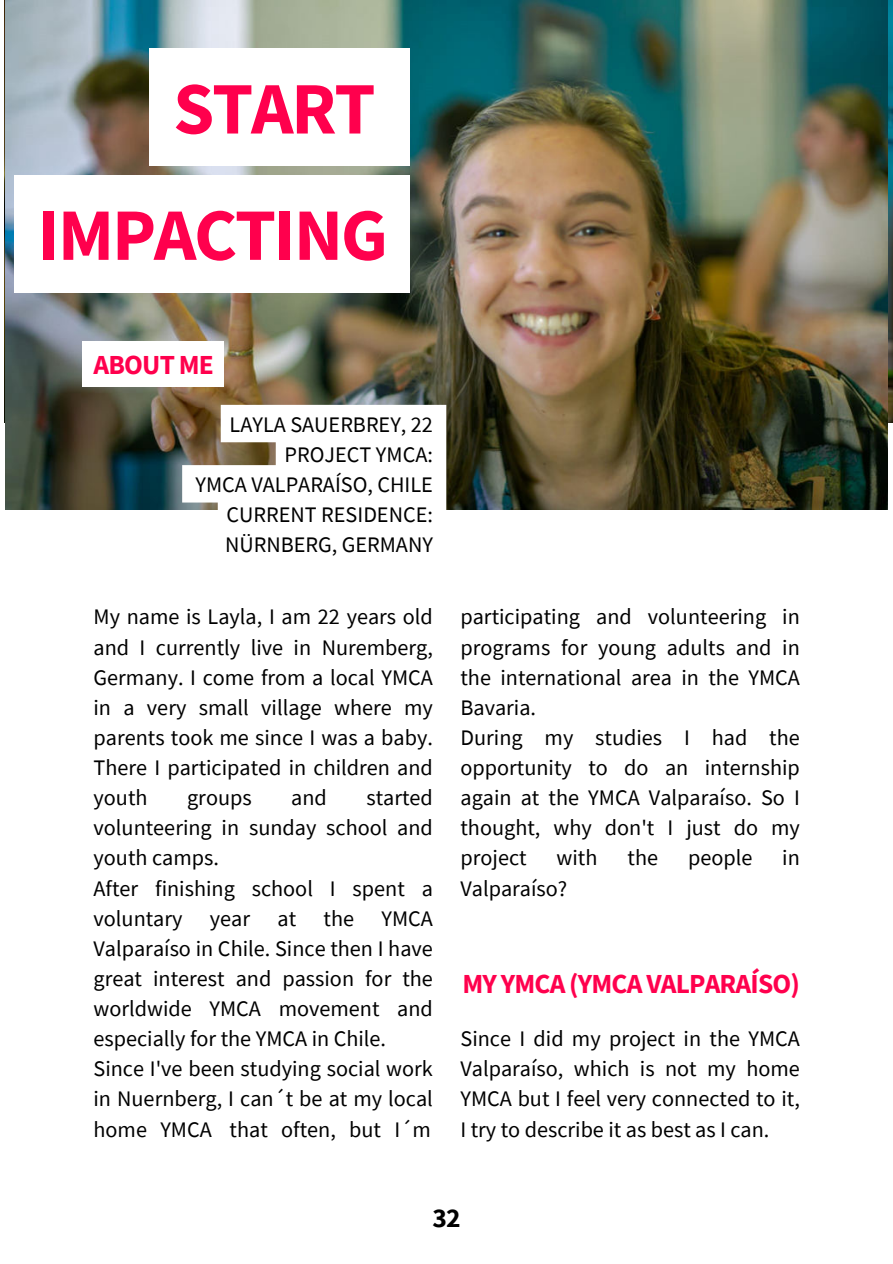
<style>
.page{position:relative;width:893px;height:1264px;background:#fff}
.page>*{position:absolute;margin:0;border:0;box-sizing:border-box;transform-origin:0 0}
.t1{font:700 73.95px "Source Sans Pro";letter-spacing:-.03em;color:#ff004d}
.t2{font:700 27.45px "Source Sans Pro";letter-spacing:-.03em;color:#ff004d}
.t3{font:700 27.45px "Source Sans Pro";color:#000}
.t4{font:22.2px/30.2px "Source Sans Pro";color:#000;text-align:justify}
</style>
<div class="page">
<img style="left:5px;top:0;width:882px;height:510px">
<svg style="left:182px;top:405px;width:264px;height:105px"></svg>
<div style="left:149px;top:49px;width:260px;height:117px;background:#fff"></div>
<div style="left:82px;top:341px;width:142px;height:46px;background:#fff"></div>
<div style="left:14px;top:175px;width:395px;height:117px;background:#fff"></div>
<h1 class="t1" style="left:173px;top:59px;width:204px">START</h1>
<h1 class="t1" style="left:38px;top:185px;width:352px">IMPACTING</h1>
<p class="t2" style="left:93px;top:346px;width:122px">ABOUT ME</p>
<p class="t4" style="left:195px;top:409px;width:239px;text-align:right">LAYLA SAUERBREY, 22<br>PROJECT YMCA:<br>YMCA VALPARAÍSO, CHILE<br>CURRENT RESIDENCE:<br>NÜRNBERG, GERMANY</p>
<p class="t4" style="left:93px;top:602px;width:341px">My name is Layla, I am 22 years old and I currently live in Nuremberg, Germany. I come from a local YMCA in a very small village where my parents took me since I was a baby.<br>There I participated in children and youth</p>
<p class="t4" style="left:93px;top:782px;width:341px;text-align:left;text-indent:273px">started volunteering in sunday school and youth camps.<br>After finishing school I spent a voluntary year at the YMCA<br>Valparaíso in Chile. Since then I have great interest and passion for the worldwide YMCA movement and especially for the YMCA in Chile.<br>Since I've been studying social work in Nuernberg, I can´t be at my local home YMCA that often, but I´m</p>
<p class="t4" style="left:187px;top:782px;width:66px">groups</p>
<p class="t4" style="left:291px;top:782px;width:37px">and</p>
<p class="t4" style="left:460px;top:602px;width:341px;text-align:left">participating and volunteering in programs for young adults and in the international area in the YMCA<br>Bavaria.<br>During my studies I had the opportunity to do an internship again at the YMCA Valparaíso. So I thought, why don't I just do my project</p>
<p class="t4" style="left:556px;top:842px;width:42px">with</p>
<p class="t4" style="left:627px;top:842px;width:32px">the</p>
<p class="t4" style="left:688px;top:842px;width:66px">people</p>
<p class="t4" style="left:782px;top:842px;width:19px">in</p>
<p class="t4" style="left:460px;top:873px;width:108px">Valparaíso?</p>
<p class="t2" style="left:462px;top:965px;width:339px">MY YMCA (YMCA VALPARAÍSO)</p>
<p class="t4" style="left:460px;top:1023px;width:341px">Since I did my project in the YMCA Valparaíso, which is not my home YMCA but I feel very connected to it, I try to describe it as best as I can.</p>
<p class="t3" style="left:432px;top:1199px;width:30px">32</p>
</div>
